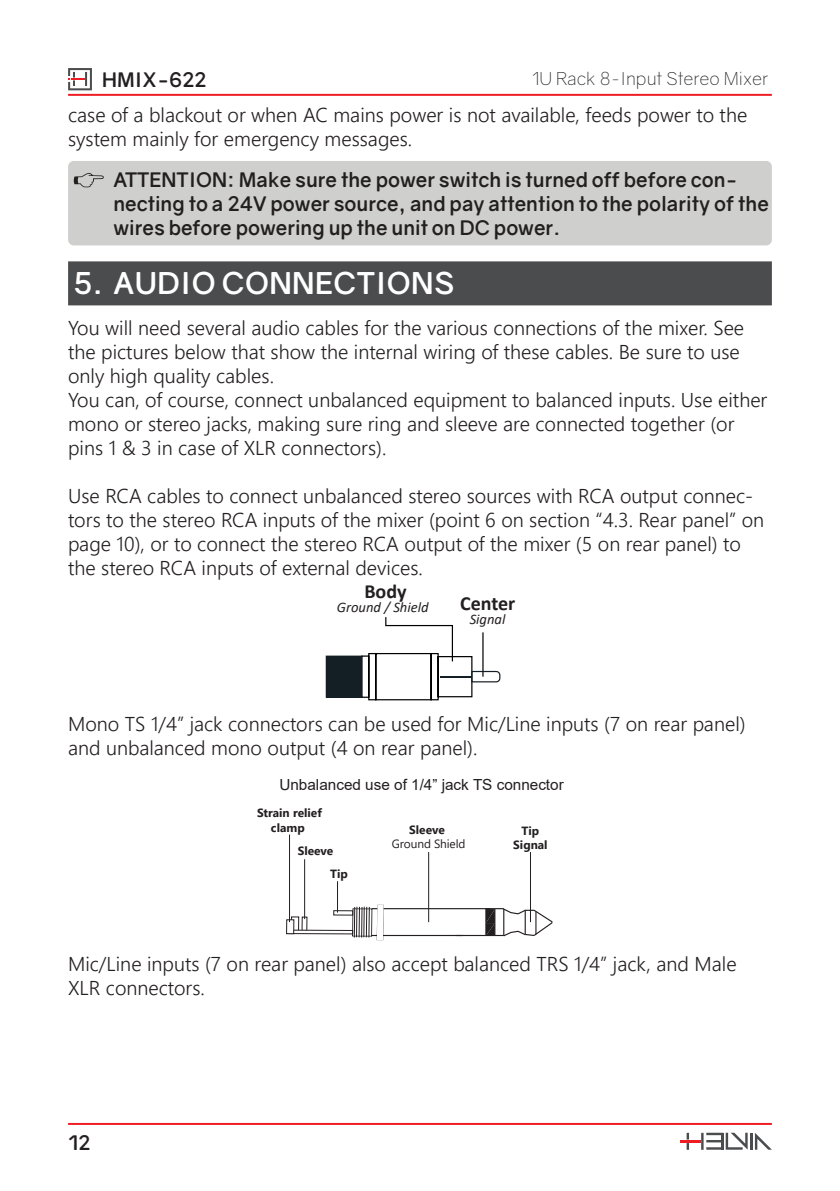
<style>
.page{position:relative;width:840px;height:1191px;background:#fff}
.page>*{position:absolute;margin:0;border:0;box-sizing:border-box;transform-origin:0 0}
.t1{font:700 30px "Gravity";letter-spacing:.01em;color:#fff}
.H_Eng_Basic_10{font:20px/24px "Webly Sleek UI Semilight";color:#231f20}
.H_Eng_Dito_Tab_8{font:700 20px/24px "Gravity";color:#231f20}
.t2{font:700 20px "Calibri";color:#231f20}
.t3{font:300 18px "Gravity";color:#231f20}
.t4{font:15.2px "Arial";color:#231f20}
.t5{font:italic 14.6px "Calibri";color:#231f20}
.t6{font:700 11.8px/14.2px "Segoe UI";color:#231f20;text-align:center}
.t7{font:11.8px/14.2px "Segoe UI";letter-spacing:-.01em;color:#231f20;text-align:center}
.s1{font-weight:700}
</style>
<div class="page">
<svg style="left:68px;top:68px;width:24px;height:22px"></svg>
<hr style="left:749px;top:1132px;width:3px;height:17px;background:#4b4c4d">
<svg style="left:754px;top:1133px;width:17px;height:16px"></svg>
<svg style="left:680px;top:1132px;width:67px;height:17px"></svg>
<hr style="left:68px;top:94px;width:703px;height:2px;background:#ee1d23">
<hr style="left:68px;top:1123px;width:703px;height:2px;background:#ee1d23">
<div style="left:68px;top:161px;width:703px;height:84px;background:#cfd0ce;border-radius:6px"></div>
<div style="left:68px;top:261px;width:703px;height:44px;background:#4b4c4d"></div>
<svg style="left:74px;top:173px;width:30px;height:14px"></svg>
<div style="left:326px;top:656px;width:35px;height:41px;background:#131e25"></div>
<svg style="left:360px;top:617px;width:140px;height:84px"></svg>
<svg style="left:485px;top:908px;width:68px;height:29px"></svg>
<hr style="left:455px;top:935px;width:30px;height:1px;background:#231f20">
<hr style="left:371px;top:908px;width:119px;height:1px;background:#231f20">
<hr style="left:371px;top:935px;width:91px;height:1px;background:#231f20">
<div style="left:291px;top:916px;width:8px;height:15px;border:1px solid #231f20"></div>
<div style="left:333px;top:910px;width:20px;height:5px;border:1px solid #231f20"></div>
<div style="left:287px;top:930px;width:66px;height:4px;border:1px solid #231f20"></div>
<div style="left:286px;top:919px;width:8px;height:14px;background:#fff"></div>
<div style="left:286px;top:919px;width:8px;height:15px;border:1px solid #231f20"></div>
<svg style="left:352px;top:906px;width:25px;height:34px"></svg>
<div style="left:377px;top:905px;width:6px;height:35px;background:#fff"></div>
<hr style="left:337px;top:881px;width:1px;height:31px;background:#231f20">
<hr style="left:304px;top:859px;width:1px;height:60px;background:#231f20">
<hr style="left:289px;top:834px;width:1px;height:88px;background:#231f20">
<hr style="left:428px;top:852px;width:1px;height:70px;background:#231f20">
<hr style="left:530px;top:852px;width:1px;height:70px;background:#231f20">
<p class="H_Eng_Dito_Tab_8" style="left:102px;top:67px;width:106px">HMIX-622</p>
<p class="t3" style="left:532px;top:68px;width:237px">1U Rack 8-Input Stereo Mixer</p>
<p class="H_Eng_Basic_10" style="left:68px;top:102px;width:680px">case of a blackout or when AC mains power is not available, feeds power to the system mainly for emergency messages.</p>
<p class="H_Eng_Dito_Tab_8" style="left:113px;top:168px;width:656px">ATTENTION: Make sure the power switch is turned off before con&shy;necting to a 24V power source, and pay attention to the polarity of the wires before powering up the unit on DC power.</p>
<p class="t1" style="left:74px;top:265px;width:381px">5. AUDIO CONNECTIONS</p>
<p class="H_Eng_Basic_10" style="left:68px;top:315px;width:677px">You will need several audio cables for the various connections of the mixer. See the pictures below that show the internal wiring of these cables. Be sure to use only high quality cables.</p>
<p class="H_Eng_Basic_10" style="left:68px;top:387px;width:700px">You can, of course, connect unbalanced equipment to balanced inputs. Use either mono or stereo jacks, making sure ring and sleeve are connected together (or pins 1 &amp; 3 in case of XLR connectors).</p>
<p class="H_Eng_Basic_10" style="left:68px;top:483px;width:697px">Use RCA cables to connect unbalanced stereo sources with RCA output connec&shy;tors to the stereo RCA inputs of the mixer (point 6 on section “4.3. Rear panel” on page 10), or to connect the stereo RCA output of the mixer (5 on rear panel) to the stereo RCA inputs of external devices.</p>
<p class="t2" style="left:460px;top:589px;width:57px">Center</p>
<p class="t5" style="left:469px;top:609px;width:37px">Signal</p>
<p class="t2" style="left:364px;top:577px;width:44px">Body</p>
<p class="t5" style="left:337px;top:597px;width:93px">Ground / Shield</p>
<p class="H_Eng_Basic_10" style="left:68px;top:711px;width:678px">Mono TS 1/4” jack connectors can be used for Mic/Line inputs (7 on rear panel) and unbalanced mono output (4 on rear panel).</p>
<p class="t4" style="left:279px;top:774px;width:286px">Unbalanced use of 1/4” jack TS connector</p>
<p class="t6" style="left:257px;top:805px;width:66px">Strain relief clamp</p>
<p class="t6" style="left:330px;top:838px;width:19px;line-height:22.6px;text-align:left;text-indent:-33px">Sleeve<br>Tip</p>
<p class="t7" style="left:391px;top:822px;width:75px"><span class="s1">Sleeve<br></span>Ground Shield</p>
<p class="t6" style="left:513px;top:822px;width:36px">Tip<br>Signal</p>
<p class="H_Eng_Basic_10" style="left:68px;top:951px;width:669px">Mic/Line inputs (7 on rear panel) also accept balanced TRS 1/4” jack, and Male<br>XLR connectors.</p>
<p class="H_Eng_Dito_Tab_8" style="left:68px;top:1130px;width:24px">12</p>
</div>
